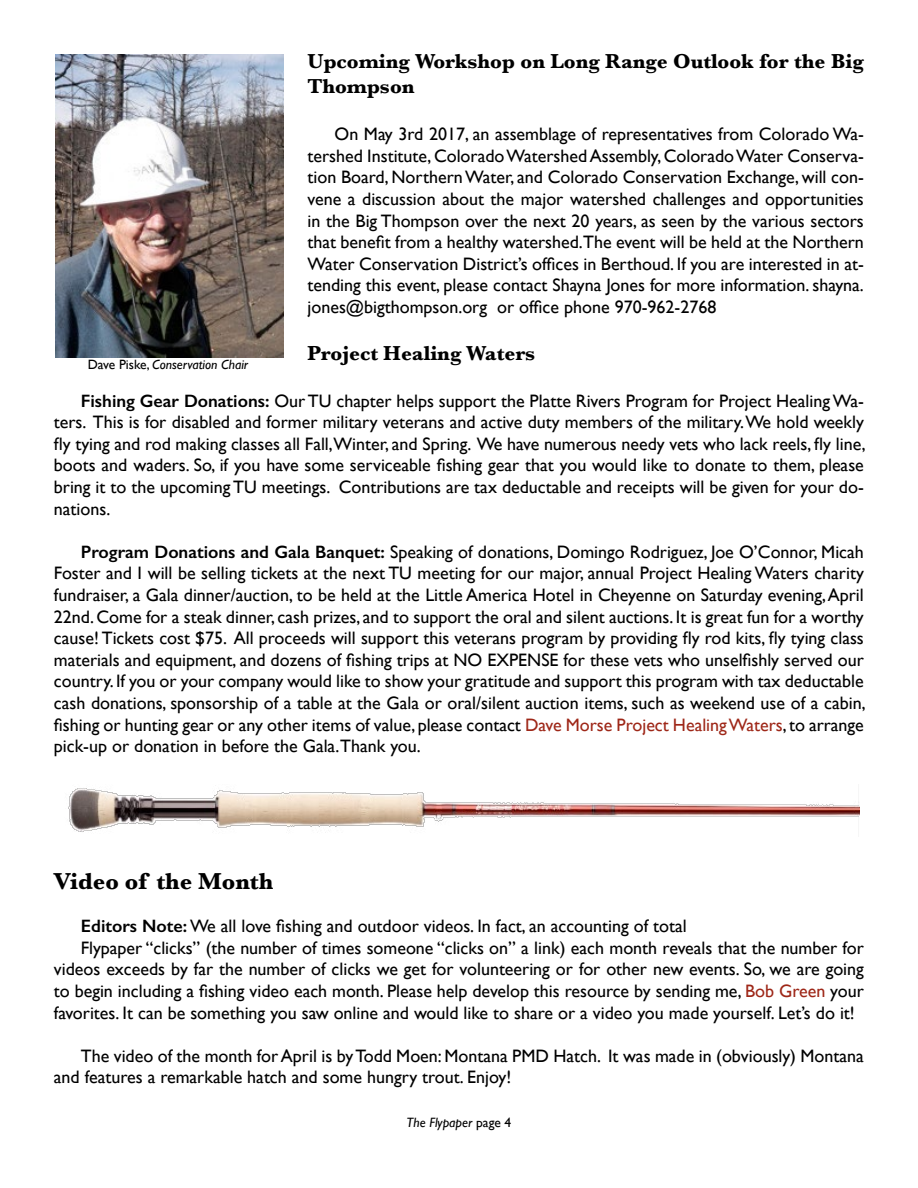
<style>
.page{position:relative;width:918px;height:1188px;background:#fff}
.page>*{position:absolute;margin:0;border:0;box-sizing:border-box;transform-origin:0 0}
.t1{font:700 24px "Baskerville";color:#000}
.t2{font:700 21px/25.2px "Baskerville";color:#000}
.t3{font:18px/21.6px "Gill Sans";color:#000;text-align:justify}
.t4{font:italic 13.5px "Gill Sans";color:#000}
.s1{font-weight:600}
.s2{color:#9e2718}
.s3{font-style:normal}
</style>
<div class="page">
<img style="left:68px;top:788px;width:792px;height:45px">
<img style="left:56px;top:54px;width:228px;height:303px">
<p class="t2" style="left:308px;top:49px;width:558px">Upcoming Workshop on Long Range Outlook for the Big<br>Thompson</p>
<p class="t3" style="left:308px;top:123px;width:558px;text-indent:27px">On May 3rd 2017, an assemblage of representatives from Colorado Wa&shy;tershed Institute, Colorado Watershed Assembly, Colorado Water Conserva&shy;tion Board, Northern Water, and Colorado Conservation Exchange, will con&shy;vene a discussion about the major watershed challenges and opportunities in the Big Thompson over the next 20 years, as seen by the various sectors that benefit from a healthy watershed.The event will be held at the Northern Water Conservation District’s offices in Berthoud. If you are interested in at&shy;tending this event, please contact Shayna Jones for more information. shayna. jones@bigthompson.org or office phone 970-962-2768</p>
<p class="t2" style="left:308px;top:341px;width:229px">Project Healing Waters</p>
<p class="t3" style="left:54px;top:390px;width:813px;text-indent:27px"><span class="s1">Fishing Gear Donations:</span> Our TU chapter helps support the Platte Rivers Program for Project Healing Wa&shy;ters. This is for disabled and former military veterans and active duty members of the military. We hold weekly fly tying and rod making classes all Fall,Winter, and Spring. We have numerous needy vets who lack reels, fly line, boots and waders. So, if you have some serviceable fishing gear that you would like to donate to them, please bring it to the upcoming TU meetings. Contributions are tax deductable and receipts will be given for your do&shy;nations.</p>
<p class="t3" style="left:54px;top:541px;width:813px;text-indent:27px"><span class="s1">Program Donations and Gala Banquet:</span> Speaking of donations, Domingo Rodriguez, Joe O’Connor, Micah Foster and I will be selling tickets at the next TU meeting for our major, annual Project Healing Waters charity fundraiser, a Gala dinner/auction, to be held at the Little America Hotel in Cheyenne on Saturday evening, April 22nd. Come for a steak dinner, cash prizes, and to support the oral and silent auctions. It is great fun for a worthy cause! Tickets cost $75. All proceeds will support this veterans program by providing fly rod kits, fly tying class materials and equipment, and dozens of fishing trips at NO EXPENSE for these vets who unselfishly served our country. If you or your company would like to show your gratitude and support this program with tax deductable cash donations, sponsorship of a table at the Gala or oral/silent auction items, such as weekend use of a cabin, fishing or hunting gear or any other items of value, please contact <span class="s2">Dave Morse Project Healing Waters</span>, to arrange pick-up or donation in before the Gala.Thank you.</p>
<p class="t4" style="left:88px;top:357px;width:162px"><span class="s3">Dave Piske,</span> Conservation Chair</p>
<h1 class="t1" style="left:54px;top:864px;width:221px">Video of the Month</h1>
<p class="t3" style="left:81px;top:915px;width:607px"><span class="s1">Editors Note:</span> We all love fishing and outdoor videos. In fact, an accounting of total</p>
<p class="t3" style="left:81px;top:937px;width:784px">Flypaper “clicks” (the number of times someone “clicks on” a link) each month reveals that the number for</p>
<p class="t3" style="left:54px;top:958px;width:812px">videos exceeds by far the number of clicks we get for volunteering or for other new events. So, we are going</p>
<p class="t3" style="left:54px;top:980px;width:812px">to begin including a fishing video each month. Please help develop this resource by sending me, <span class="s2">Bob Green</span> your</p>
<p class="t3" style="left:54px;top:1002px;width:802px">favorites. It can be something you saw online and would like to share or a video you made yourself. Let’s do it!</p>
<p class="t3" style="left:54px;top:1045px;width:812px;text-indent:27px">The video of the month for April is by Todd Moen: Montana PMD Hatch. It was made in (obviously) Montana and features a remarkable hatch and some hungry trout. Enjoy!</p>
<p class="t4" style="left:407px;top:1115px;width:106px">The Flypaper <span class="s3">page 4</span></p>
</div>
